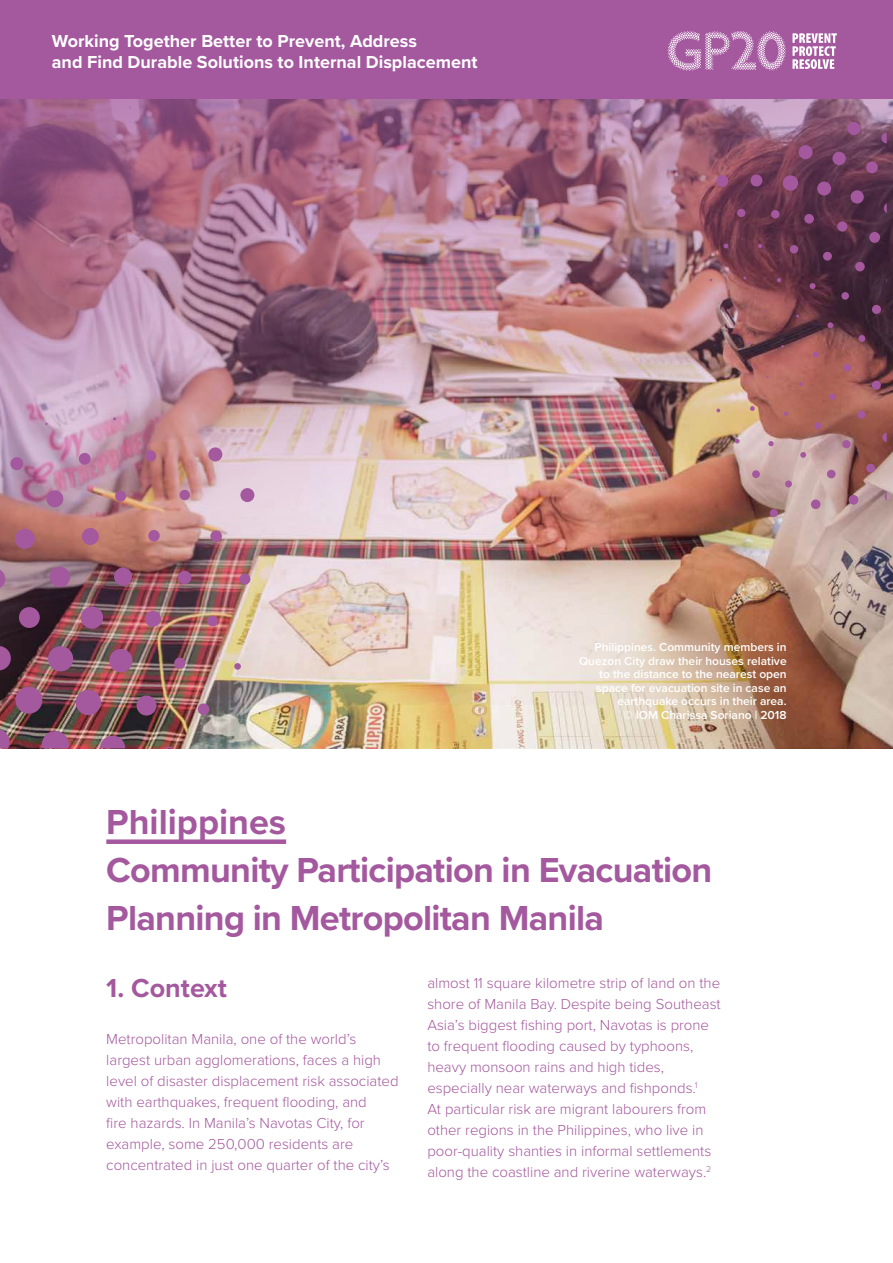
<style>
.page{position:relative;width:893px;height:1263px;background:#fff}
.page>*{position:absolute;margin:0;border:0;box-sizing:border-box;transform-origin:0 0}
.t1{font:700 36px/48px "Proxima Nova";letter-spacing:-.02em;color:#a4589e}
.t2{font:700 27px "Proxima Nova";color:#a4589e}
.t3{font:700 18px/21px "Proxima Nova";color:#fff}
.t4{font:300 15px/21px "Proxima Nova";color:#a4589e}
.t5{font:600 12px/13.5px "Proxima Nova";color:#fff;text-align:right}
</style>
<div class="page">
<div style="left:106px;top:839px;width:180px;height:5px;background:#a4589e"></div>
<img style="left:0;top:704px;width:893px;height:44px">
<div style="left:0;top:0;width:893px;height:98px;background:#a4589e"></div>
<svg style="left:792px;top:33px;width:45px;height:36px"></svg>
<svg style="left:668px;top:31px;width:118px;height:40px"></svg>
<img style="left:0;top:98px;width:893px;height:606px">
<svg style="left:0;top:728px;width:10px;height:20px"></svg>
<svg style="left:41px;top:730px;width:29px;height:18px"></svg>
<svg style="left:15px;top:686px;width:28px;height:28px"></svg>
<svg style="left:0;top:645px;width:12px;height:26px"></svg>
<svg style="left:99px;top:735px;width:27px;height:13px"></svg>
<svg style="left:75px;top:689px;width:27px;height:27px"></svg>
<svg style="left:47px;top:645px;width:27px;height:27px"></svg>
<svg style="left:18px;top:606px;width:22px;height:22px"></svg>
<svg style="left:0;top:568px;width:6px;height:22px"></svg>
<svg style="left:162px;top:746px;width:13px;height:2px"></svg>
<svg style="left:136px;top:695px;width:21px;height:21px"></svg>
<svg style="left:109px;top:648px;width:24px;height:25px"></svg>
<svg style="left:80px;top:606px;width:24px;height:23px"></svg>
<svg style="left:49px;top:566px;width:22px;height:22px"></svg>
<svg style="left:14px;top:528px;width:21px;height:21px"></svg>
<svg style="left:197px;top:703px;width:13px;height:12px"></svg>
<div style="left:174px;top:657px;width:12px;height:12px;background:#a4589e;border-radius:50%"></div>
<svg style="left:145px;top:610px;width:16px;height:17px"></svg>
<svg style="left:113px;top:567px;width:20px;height:19px"></svg>
<svg style="left:81px;top:527px;width:18px;height:18px"></svg>
<svg style="left:46px;top:490px;width:18px;height:18px"></svg>
<div style="left:10px;top:457px;width:14px;height:13px;background:#a4589e;border-radius:6px"></div>
<div style="left:234px;top:663px;width:7px;height:7px;background:#a4589e;border-radius:50%"></div>
<div style="left:207px;top:615px;width:11px;height:12px;background:#a4589e;border-radius:50%"></div>
<div style="left:178px;top:570px;width:14px;height:14px;background:#a4589e;border-radius:6px"></div>
<div style="left:148px;top:530px;width:12px;height:12px;background:#a4589e;border-radius:50%"></div>
<div style="left:115px;top:490px;width:11px;height:12px;background:#a4589e;border-radius:50%"></div>
<div style="left:78px;top:453px;width:13px;height:12px;background:#a4589e;border-radius:50%"></div>
<div style="left:239px;top:573px;width:12px;height:12px;background:#a4589e;border-radius:50%"></div>
<div style="left:210px;top:530px;width:12px;height:12px;background:#a4589e;border-radius:50%"></div>
<div style="left:179px;top:489px;width:11px;height:11px;background:#a4589e;border-radius:50%"></div>
<div style="left:145px;top:450px;width:12px;height:12px;background:#a4589e;border-radius:50%"></div>
<svg style="left:240px;top:488px;width:15px;height:14px"></svg>
<svg style="left:208px;top:447px;width:15px;height:15px"></svg>
<div style="left:770px;top:509px;width:8px;height:8px;background:#a4589e;border-radius:50%"></div>
<div style="left:811px;top:499px;width:10px;height:10px;background:#a4589e;border-radius:50%"></div>
<div style="left:785px;top:480px;width:7px;height:7px;background:#a4589e;border-radius:50%"></div>
<div style="left:752px;top:470px;width:8px;height:8px;background:#a4589e;border-radius:50%"></div>
<div style="left:848px;top:495px;width:10px;height:10px;background:#a4589e;border-radius:50%"></div>
<div style="left:827px;top:470px;width:9px;height:8px;background:#a4589e;border-radius:50%"></div>
<svg style="left:800px;top:452px;width:6px;height:6px"></svg>
<svg style="left:768px;top:441px;width:6px;height:5px"></svg>
<svg style="left:735px;top:439px;width:5px;height:5px"></svg>
<svg style="left:884px;top:492px;width:3px;height:10px"></svg>
<div style="left:866px;top:463px;width:9px;height:10px;background:#a4589e;border-radius:50%"></div>
<div style="left:842px;top:440px;width:9px;height:8px;background:#a4589e;border-radius:50%"></div>
<div style="left:814px;top:422px;width:7px;height:7px;background:#a4589e;border-radius:50%"></div>
<svg style="left:784px;top:411px;width:4px;height:5px"></svg>
<svg style="left:750px;top:406px;width:5px;height:5px"></svg>
<svg style="left:716px;top:408px;width:4px;height:4px"></svg>
<svg style="left:882px;top:433px;width:5px;height:9px"></svg>
<div style="left:857px;top:410px;width:8px;height:9px;background:#a4589e;border-radius:50%"></div>
<div style="left:829px;top:393px;width:7px;height:7px;background:#a4589e;border-radius:50%"></div>
<svg style="left:799px;top:382px;width:4px;height:4px"></svg>
<div style="left:872px;top:380px;width:9px;height:10px;background:#a4589e;border-radius:50%"></div>
<div style="left:843px;top:364px;width:8px;height:7px;background:#a4589e;border-radius:50%"></div>
<div style="left:813px;top:351px;width:6px;height:7px;background:#a4589e;border-radius:50%"></div>
<div style="left:858px;top:335px;width:7px;height:7px;background:#a4589e;border-radius:50%"></div>
<svg style="left:827px;top:322px;width:6px;height:6px"></svg>
<div style="left:872px;top:305px;width:9px;height:9px;background:#a4589e;border-radius:50%"></div>
<div style="left:841px;top:292px;width:8px;height:8px;background:#a4589e;border-radius:50%"></div>
<div style="left:809px;top:283px;width:7px;height:6px;background:#a4589e;border-radius:50%"></div>
<svg style="left:777px;top:278px;width:4px;height:4px"></svg>
<svg style="left:743px;top:276px;width:3px;height:4px"></svg>
<div style="left:855px;top:262px;width:10px;height:10px;background:#a4589e;border-radius:50%"></div>
<div style="left:823px;top:252px;width:9px;height:9px;background:#a4589e;border-radius:50%"></div>
<div style="left:790px;top:245px;width:8px;height:9px;background:#a4589e;border-radius:50%"></div>
<svg style="left:758px;top:244px;width:4px;height:4px"></svg>
<svg style="left:723px;top:243px;width:6px;height:5px"></svg>
<div style="left:869px;top:232px;width:11px;height:11px;background:#a4589e;border-radius:50%"></div>
<div style="left:837px;top:221px;width:10px;height:11px;background:#a4589e;border-radius:50%"></div>
<div style="left:804px;top:214px;width:10px;height:10px;background:#a4589e;border-radius:50%"></div>
<div style="left:771px;top:210px;width:9px;height:9px;background:#a4589e;border-radius:50%"></div>
<div style="left:737px;top:209px;width:8px;height:8px;background:#a4589e;border-radius:50%"></div>
<svg style="left:884px;top:202px;width:3px;height:12px"></svg>
<div style="left:850px;top:190px;width:14px;height:14px;background:#a4589e;border-radius:50%"></div>
<div style="left:817px;top:181px;width:14px;height:15px;background:#a4589e;border-radius:50%"></div>
<div style="left:783px;top:175px;width:15px;height:16px;background:#a4589e;border-radius:50%"></div>
<svg style="left:750px;top:174px;width:13px;height:13px"></svg>
<div style="left:716px;top:175px;width:12px;height:12px;background:#a4589e;border-radius:50%"></div>
<div style="left:866px;top:161px;width:12px;height:12px;background:#a4589e;border-radius:50%"></div>
<div style="left:832px;top:152px;width:14px;height:13px;background:#a4589e;border-radius:50%"></div>
<div style="left:798px;top:145px;width:15px;height:14px;background:#a4589e;border-radius:50%"></div>
<svg style="left:881px;top:132px;width:6px;height:12px"></svg>
<div style="left:847px;top:122px;width:14px;height:13px;background:#a4589e;border-radius:50%"></div>
<p class="t3" style="left:52px;top:31px;width:427px">Working Together Better to Prevent, Address<br>and Find Durable Solutions to Internal Displacement</p>
<p class="t5" style="left:579px;top:640px;width:209px">Philippines. Community members in Quezon City draw their houses relative to the distance to the nearest open space for evacuation site in case an earthquake occurs in their area.<br>© IOM Charissa Soriano | 2018</p>
<h1 class="t1" style="left:106px;top:797px;width:607px">Philippines<br>Community Participation in Evacuation<br>Planning in Metropolitan Manila</h1>
<h2 class="t2" style="left:106px;top:968px;width:122px">1. Context</h2>
<p class="t4" style="left:106px;top:1027px;width:294px">Metropolitan Manila, one of the world’s largest urban agglomerations, faces a high level of disaster displacement risk associated with earthquakes, frequent flooding, and<br>fire hazards. In Manila’s Navotas City, for example, some 250,000 residents are concentrated in just one quarter of the city’s</p>
<p class="t4" style="left:427px;top:971px;width:295px">almost 11 square kilometre strip of land on the shore of Manila Bay. Despite being Southeast Asia’s biggest fishing port, Navotas is prone to frequent flooding caused by typhoons, heavy monsoon rains and high tides, especially near waterways and fishponds.<sup>1<br></sup>At particular risk are migrant labourers from other regions in the Philippines, who live in poor-quality shanties in informal settlements along the coastline and riverine waterways.<sup>2</sup></p>
</div>
